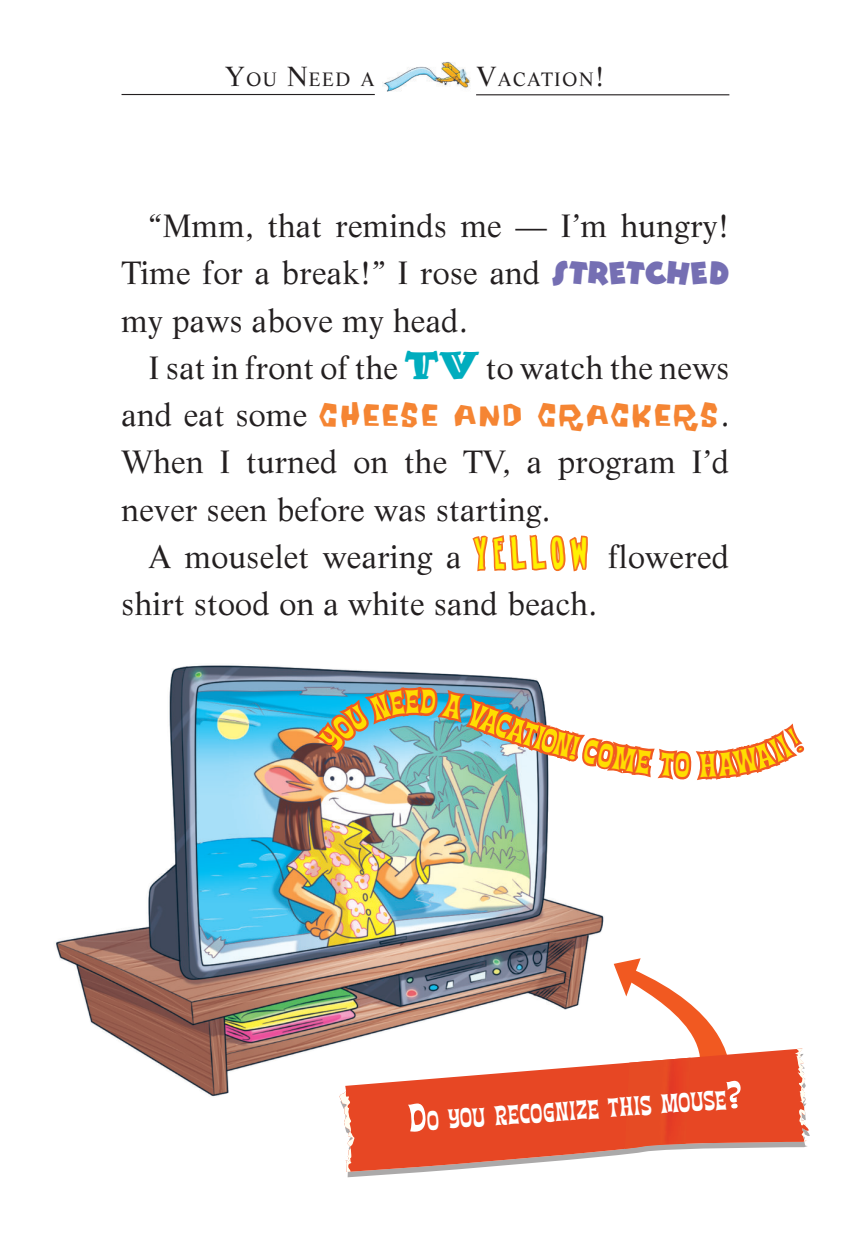
<style>
.page{position:relative;width:851px;height:1236px;background:#fff}
.page>*{position:absolute;margin:0;border:0;box-sizing:border-box;transform-origin:0 0}
.t1{font:33.07px "Tiki Magic";color:#fff}
.t2{font:31.5px/47.2px "Life LT Std";letter-spacing:.01em;color:#231f20}
.t3{font:29.25px "Coffeehouse";letter-spacing:.07em;color:#f58533}
.t4{font:18.9px "Life LT Std";letter-spacing:.07em;color:#231f20}
.s1{font-size:27px}
.s2{font-family:"Circus Mouse";font-weight:900;color:#756fb3}
.s3{font-family:"Hornpype ITC";font-size:40.5px;color:#00adbe}
.s4{font-family:"Life LT Std";font-size:31.5px;color:#231f20}
.s5{font-family:"Eatwell Tall";font-size:42.75px;color:#fff101}
.s6{font-size:47.25px}
</style>
<div class="page">
<img style="left:55px;top:665px;width:549px;height:432px">
<svg style="left:346px;top:1171px;width:89px;height:6px"></svg>
<svg style="left:613px;top:958px;width:112px;height:90px"></svg>
<svg style="left:339px;top:1048px;width:471px;height:123px;fill:#e74724"></svg>
<svg style="left:339px;top:1091px;width:16px;height:80px"></svg>
<svg style="left:794px;top:1048px;width:13px;height:93px"></svg>
<img style="left:624px;top:1057px;width:66px;height:91px">
<svg style="left:472px;top:534px;width:116px;height:38px"></svg>
<hr style="left:121px;top:94px;width:254px;height:1px;background:#231f20">
<hr style="left:476px;top:94px;width:253px;height:1px;background:#231f20">
<img style="left:382px;top:62px;width:88px;height:30px">
<img style="left:299px;top:665px;width:506px;height:130px">
<p class="t4" style="left:225px;top:71px;width:151px"><span class="s1">Y</span>ou <span class="s1">N</span>eed a</p>
<p class="t4" style="left:477px;top:71px;width:129px"><span class="s1">V</span>acatioN<span class="s1">!</span></p>
<p class="t2" style="left:121px;top:205px;width:609px;text-align:justify;text-indent:27px">“Mmm, that reminds me — I’m hungry!<br>Time for a break!” I rose and <span class="s2">STRETCHED </span>my paws above my head.</p>
<p class="t2" style="left:149px;top:347px;width:582px">I sat in front of the <span class="s3">TV</span> to watch the news</p>
<p class="t3" style="left:121px;top:399px;width:609px"><span class="s4">and eat some</span> CHEESE AND CRACKERS<span class="s4">.</span></p>
<p class="t2" style="left:121px;top:441px;width:609px">When I turned on the TV, a program I’d never seen before was starting.</p>
<p class="t2" style="left:122px;top:536px;width:609px;text-indent:27px">A mouselet wearing a <span class="s5">Y EL LO W</span> flowered shirt stood on a white sand beach.</p>
<p class="t1" style="left:407px;top:1100px;width:335px;rotate:-4deg"><span class="s6">D</span>o you recognize this mouse<span class="s6">?</span></p>
</div>
